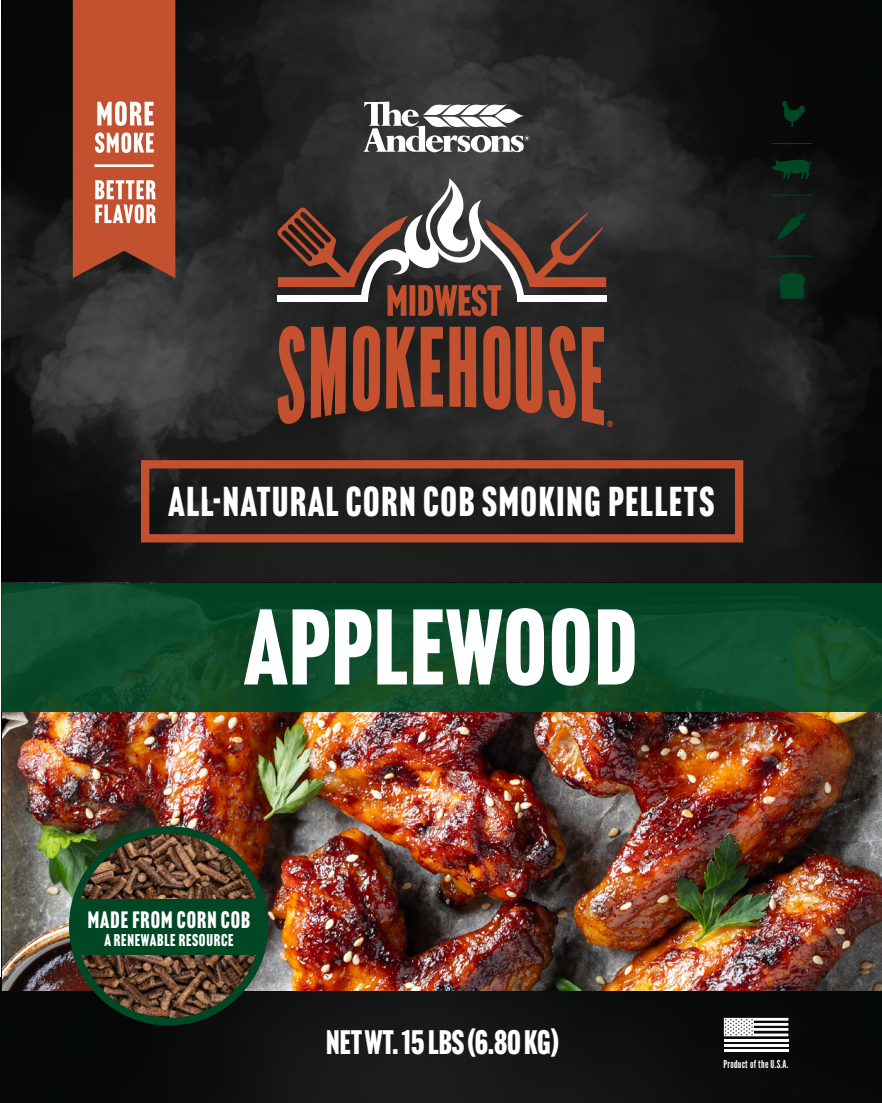
<style>
.page{position:relative;width:882px;height:1103px;background:#fff}
.page>*{position:absolute;margin:0;border:0;box-sizing:border-box;transform-origin:0 0}
.t1{font:105px "Headline Gothic ATF";letter-spacing:.02em;color:#fff}
.t2{font:40.86px "Headline Gothic ATF";letter-spacing:.045em;color:#fff}
.t3{font:33.25px "Headline Gothic ATF";color:#fff}
.t4{font:23.28px "Headline Gothic ATF";letter-spacing:.045em;color:#fff}
.t5{font:16.71px "Headline Gothic ATF";letter-spacing:.045em;color:#fff}
.t6{font:10.94px "League Gothic";letter-spacing:.025em;color:#fff}
</style>
<div class="page">
<img style="left:0;top:978px;width:882px;height:124px">
<img style="left:1px;top:0;width:881px;height:943px">
<img style="left:3px;top:711px;width:879px;height:279px">
<div style="left:1px;top:583px;width:881px;height:128px;background:linear-gradient(to right,#0e4a2b,#0c4928)"></div>
<div style="left:141px;top:460px;width:602px;height:82px;border:8px solid #c35130"></div>
<img style="left:73px;top:830px;width:192px;height:191px;border-radius:96px">
<div style="left:75px;top:899px;width:188px;height:56px;background:#004725"></div>
<div style="left:69px;top:826px;width:199px;height:199px;border:8px solid #004725;border-radius:50%"></div>
<svg style="left:73px;top:0;width:102px;height:278px;background:#c16044"></svg>
<hr style="left:94px;top:164px;width:60px;height:3px;background:#fff">
<svg style="left:724px;top:1017px;width:64px;height:19px"></svg>
<hr style="left:724px;top:1038px;width:64px;height:3px;background:#fff">
<hr style="left:724px;top:1044px;width:64px;height:2px;background:#fff">
<hr style="left:724px;top:1049px;width:64px;height:3px;background:#fff">
<img style="left:206px;top:31px;width:478px;height:467px">
<svg style="left:277px;top:326px;width:28px;height:101px;background:#7f3e2b"></svg>
<svg style="left:311px;top:327px;width:35px;height:91px;background:#a9482c"></svg>
<svg style="left:353px;top:326px;width:27px;height:86px;background:#a3472c"></svg>
<svg style="left:386px;top:327px;width:29px;height:81px;background:#97442c"></svg>
<svg style="left:421px;top:327px;width:22px;height:80px;background:#92422b"></svg>
<svg style="left:449px;top:327px;width:27px;height:80px;background:#aa492d"></svg>
<svg style="left:483px;top:326px;width:59px;height:88px;background:#96442d"></svg>
<svg style="left:548px;top:325px;width:28px;height:95px;background:#82402d"></svg>
<svg style="left:277px;top:178px;width:329px;height:138px;background:#5b4a45"></svg>
<svg style="left:363px;top:101px;width:166px;height:52px"></svg>
<svg style="left:582px;top:327px;width:31px;height:100px;background:#743d2d"></svg>
<hr style="left:772px;top:143px;width:40px;height:1px;background:#004725">
<svg style="left:782px;top:101px;width:24px;height:26px"></svg>
<svg style="left:772px;top:160px;width:40px;height:19px"></svg>
<hr style="left:772px;top:195px;width:40px;height:1px;background:#004725">
<svg style="left:776px;top:211px;width:31px;height:30px"></svg>
<hr style="left:772px;top:256px;width:40px;height:1px;background:#004725">
<svg style="left:779px;top:273px;width:26px;height:25px"></svg>
<p class="t2" style="left:168px;top:478px;width:547px">ALL-NATURAL CORN COB SMOKING PELLETS</p>
<h1 class="t1" style="left:244px;top:586px;width:395px">APPLEWOOD</h1>
<p class="t4" style="left:88px;top:906px;width:164px">MADE FROM CORN COB</p>
<p class="t5" style="left:104px;top:929px;width:131px">A RENEWABLE RESOURCE</p>
<p class="t3" style="left:326px;top:1023px;width:234px">NET WT. 15 LBS (6.80 KG)</p>
<p class="t6" style="left:724px;top:1058px;width:67px">Product of the U.S.A.</p>
</div>
